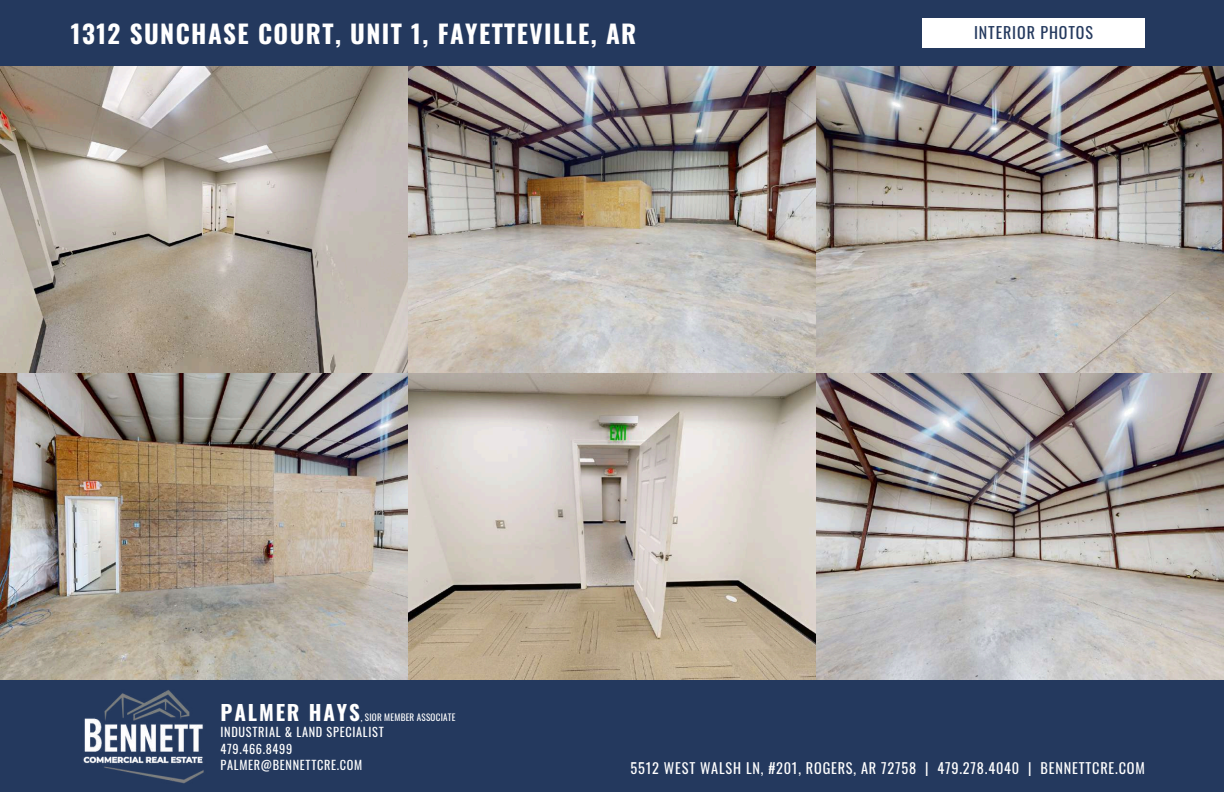
<style>
.page{position:relative;width:1224px;height:792px;background:#fff}
.page>*{position:absolute;margin:0;border:0;box-sizing:border-box;transform-origin:0 0}
.t1{font:700 25.1px "Oswald";letter-spacing:.055em;color:#fff}
.t2{font:700 21px "Oswald";letter-spacing:.09em;color:#fff}
.t3{font:16px "Oswald";letter-spacing:.055em;color:#24395e}
.t4{font:14.3px "Oswald";letter-spacing:.055em;color:#fff}
.t5{font:12.3px/16.5px "Oswald";letter-spacing:.055em;color:#fff}
.t6{font:9.1px "Oswald";letter-spacing:.025em;color:#fff}
</style>
<div class="page">
<img style="left:0;top:65px;width:407px;height:307px">
<img style="left:409px;top:65px;width:406px;height:307px">
<img style="left:817px;top:65px;width:407px;height:307px">
<img style="left:0;top:374px;width:407px;height:306px">
<img style="left:409px;top:374px;width:406px;height:306px">
<img style="left:817px;top:374px;width:407px;height:306px">
<div style="left:0;top:0;width:1224px;height:65px;background:#24395e"></div>
<div style="left:922px;top:18px;width:223px;height:30px;background:#fff"></div>
<div style="left:0;top:680px;width:1224px;height:112px;background:#24395e"></div>
<img style="left:83px;top:690px;width:121px;height:94px">
<h1 class="t1" style="left:71px;top:15px;width:567px">1312 SUNCHASE COURT, UNIT 1, FAYETTEVILLE, AR</h1>
<p class="t3" style="left:974px;top:20px;width:120px">INTERIOR PHOTOS</p>
<h2 class="t2" style="left:220px;top:696px;width:141px">PALMER HAYS</h2>
<p class="t5" style="left:220px;top:724px;width:165px">INDUSTRIAL &amp; LAND SPECIALIST<br>479.466.8499<br>PALMER@BENNETTCRE.COM</p>
<p class="t6" style="left:361px;top:710px;width:96px">, SIOR MEMBER ASSOCIATE</p>
<p class="t4" style="left:631px;top:757px;width:516px">5512 WEST WALSH LN, #201, ROGERS, AR 72758 | 479.278.4040 | BENNETTCRE.COM</p>
</div>
